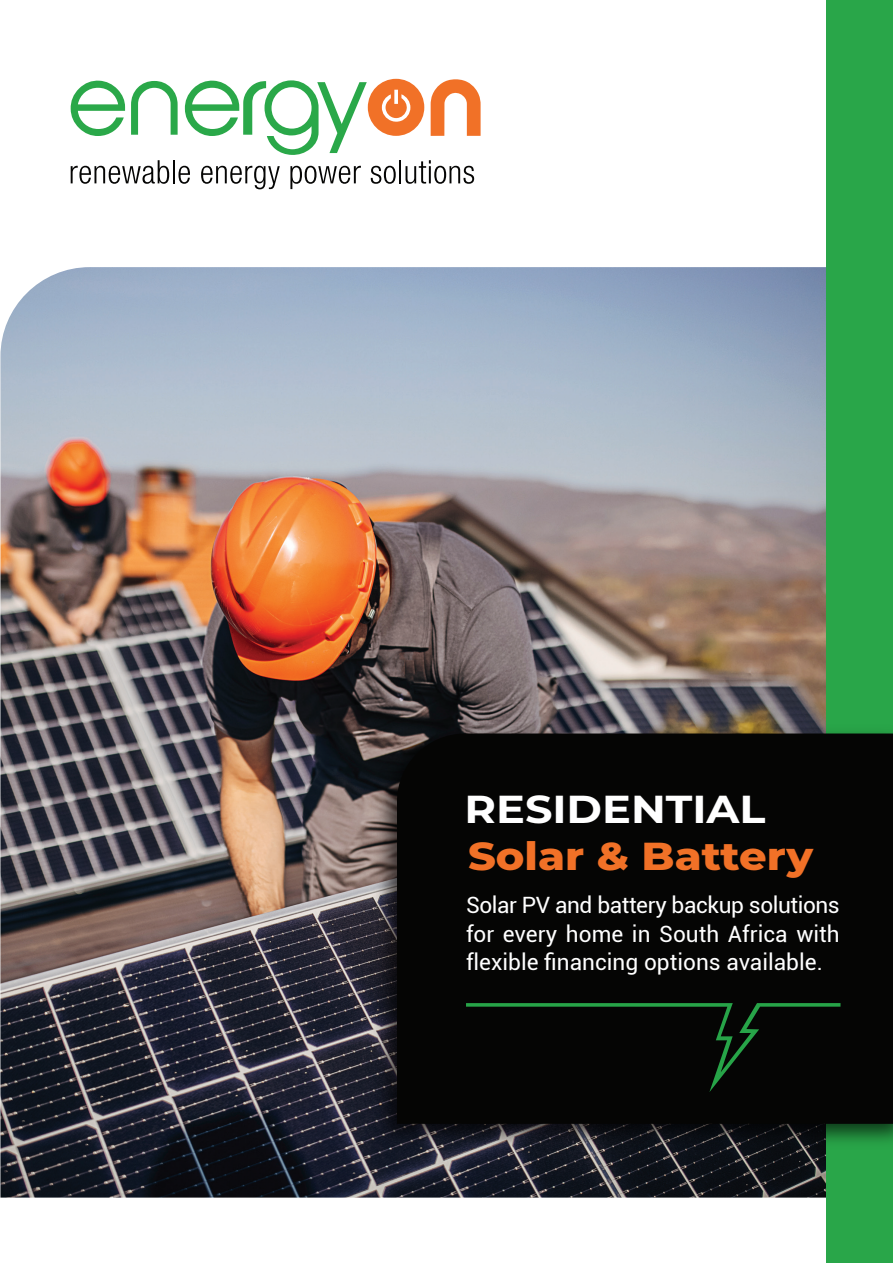
<style>
.page{position:relative;width:893px;height:1263px;background:#fff}
.page>*{position:absolute;margin:0;border:0;box-sizing:border-box;transform-origin:0 0}
.t1{font:800 39px "Montserrat";color:#f17127;scale:1.1 1}
.t2{font:700 39px "Montserrat";color:#fff;scale:1.1 1}
.t3{font:22.5px/28.5px "Roboto";color:#fff;text-align:justify}
</style>
<div class="page">
<svg style="left:70px;top:79px;width:411px;height:110px"></svg>
<img style="left:0;top:267px;width:826px;height:930px">
<div style="left:826px;top:0;width:67px;height:1263px;background:#29a649"></div>
<img style="left:366px;top:719px;width:527px;height:436px">
<div style="left:397px;top:733px;width:496px;height:391px;background:#050504"></div>
<svg style="left:466px;top:1003px;width:374px;height:89px;background:#070e08"></svg>
<h1 class="t2" style="left:464px;top:781px;width:275px">RESIDENTIAL</h1>
<h1 class="t1" style="left:468px;top:827px;width:315px">Solar &amp; Battery</h1>
<p class="t3" style="left:466px;top:890px;width:375px">Solar PV and battery backup solutions for every home in South Africa with flexible financing options available.</p>
</div>
